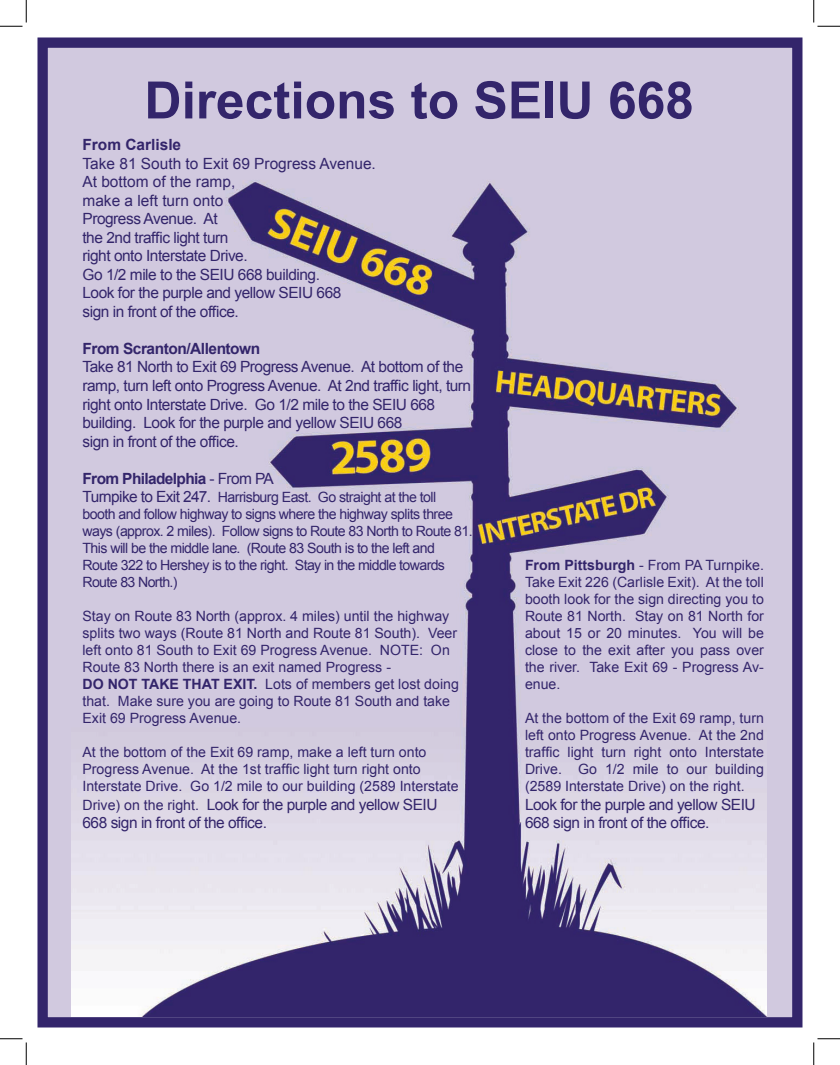
<style>
.page{position:relative;width:840px;height:1065px;background:#fff}
.page>*{position:absolute;margin:0;border:0;box-sizing:border-box;transform-origin:0 0}
.t1{font:700 51.5px "Arial";color:#33256b}
.t2{font:15.5px/18.5px "Arial";letter-spacing:-.03em;color:#33256b}
.t3{font:15.5px/18.5px "Arial";color:#33256b}
.t4{font:700 15.5px "Arial";letter-spacing:-.03em;color:#33256b}
.t5{font:14.12px/17px "Arial";color:#33256b}
.t6{font:14.12px/17px "Arial";letter-spacing:-.04em;color:#33256b}
.s1{font-weight:700}
.s2{font-weight:400}
.s3{font-size:15.5px}
.s4{font-size:14.12px}
</style>
<div class="page">
<div style="left:43px;top:43px;width:754px;height:979px;background:#d1c9df"></div>
<div style="left:37px;top:37px;width:766px;height:991px;border:10px solid #33256b"></div>
<img style="left:71px;top:181px;width:696px;height:836px">
<svg style="left:0;top:0;width:27px;height:27px"></svg>
<svg style="left:0;top:1039px;width:27px;height:26px"></svg>
<svg style="left:814px;top:0;width:26px;height:27px"></svg>
<svg style="left:814px;top:1039px;width:26px;height:26px"></svg>
<p class="t1" style="left:144px;top:66px;width:551px">Directions to SEIU 668</p>
<p class="t3" style="left:82px;top:135px;width:295px"><span class="s1">From Carlisle<br></span>Take 81 South to Exit 69 Progress Avenue.</p>
<p class="t3" style="left:82px;top:173px;width:154px">At bottom of the ramp,</p>
<p class="t3" style="left:82px;top:191px;width:142px">make a left turn onto</p>
<p class="t2" style="left:82px;top:210px;width:260px">Progress Avenue. At<br>the 2nd traffic light turn<br>right onto Interstate Drive.<br>Go 1/2 mile to the SEIU 668 building.<br>Look for the purple and yellow SEIU 668 sign in front of the office.</p>
<p class="t4" style="left:82px;top:338px;width:179px">From Scranton/Allentown</p>
<p class="t2" style="left:82px;top:358px;width:390px">Take 81 North to Exit 69 Progress Avenue. At bottom of the ramp, turn left onto Progress Avenue. At 2nd traffic light, turn right onto Interstate Drive. Go 1/2 mile to the SEIU 668 building. Look for the purple and yellow SEIU 668<br>sign in front of the office.</p>
<p class="t4" style="left:82px;top:468px;width:193px">From Philadelphia <span class="s2">- From PA</span></p>
<p class="t6" style="left:82px;top:489px;width:392px"><span class="s3">Turnpike to Exit 247.</span> Harrisburg East. Go straight at the toll booth and follow highway to signs where the highway splits three ways (approx. 2 miles). Follow signs to Route 83 North to Route 81.<br>This will be the middle lane. (Route 83 South is to the left and Route 322 to Hershey is to the right. Stay in the middle towards Route 83 North.)</p>
<p class="t5" style="left:82px;top:608px;width:378px">Stay on Route 83 North (approx. 4 miles) until the highway splits two ways (Route 81 North and Route 81 South). Veer left onto 81 South to Exit 69 Progress Avenue. NOTE: On Route 83 North there is an exit named Progress -<br><span class="s1">DO NOT TAKE THAT EXIT.</span> Lots of members get lost doing that. Make sure you are going to Route 81 South and take Exit 69 Progress Avenue.</p>
<p class="t5" style="left:82px;top:744px;width:378px">At the bottom of the Exit 69 ramp, make a left turn onto<br>Progress Avenue. At the 1st traffic light turn right onto<br>Interstate Drive. Go 1/2 mile to our building (2589 Interstate</p>
<p class="t2" style="left:82px;top:795px;width:357px"><span class="s4">Drive) on the right.</span> Look for the purple and yellow SEIU<br>668 sign in front of the office.</p>
<p class="t5" style="left:525px;top:557px;width:240px;text-align:justify"><span class="s1">From Pittsburgh</span> - From PA Turnpike.<br>Take Exit 226 (Carlisle Exit). At the toll booth look for the sign directing you to Route 81 North. Stay on 81 North for about 15 or 20 minutes. You will be close to the exit after you pass over the river. Take Exit 69 - Progress Av&shy;enue.</p>
<p class="t5" style="left:525px;top:710px;width:240px;text-align:justify">At the bottom of the Exit 69 ramp, turn left onto Progress Avenue. At the 2nd traffic light turn right onto Interstate Drive. Go 1/2 mile to our building (2589 Interstate Drive) on the right.</p>
<p class="t2" style="left:525px;top:795px;width:232px">Look for the purple and yellow SEIU</p>
<p class="t2" style="left:525px;top:814px;width:186px">668 sign in front of the office.</p>
</div>
